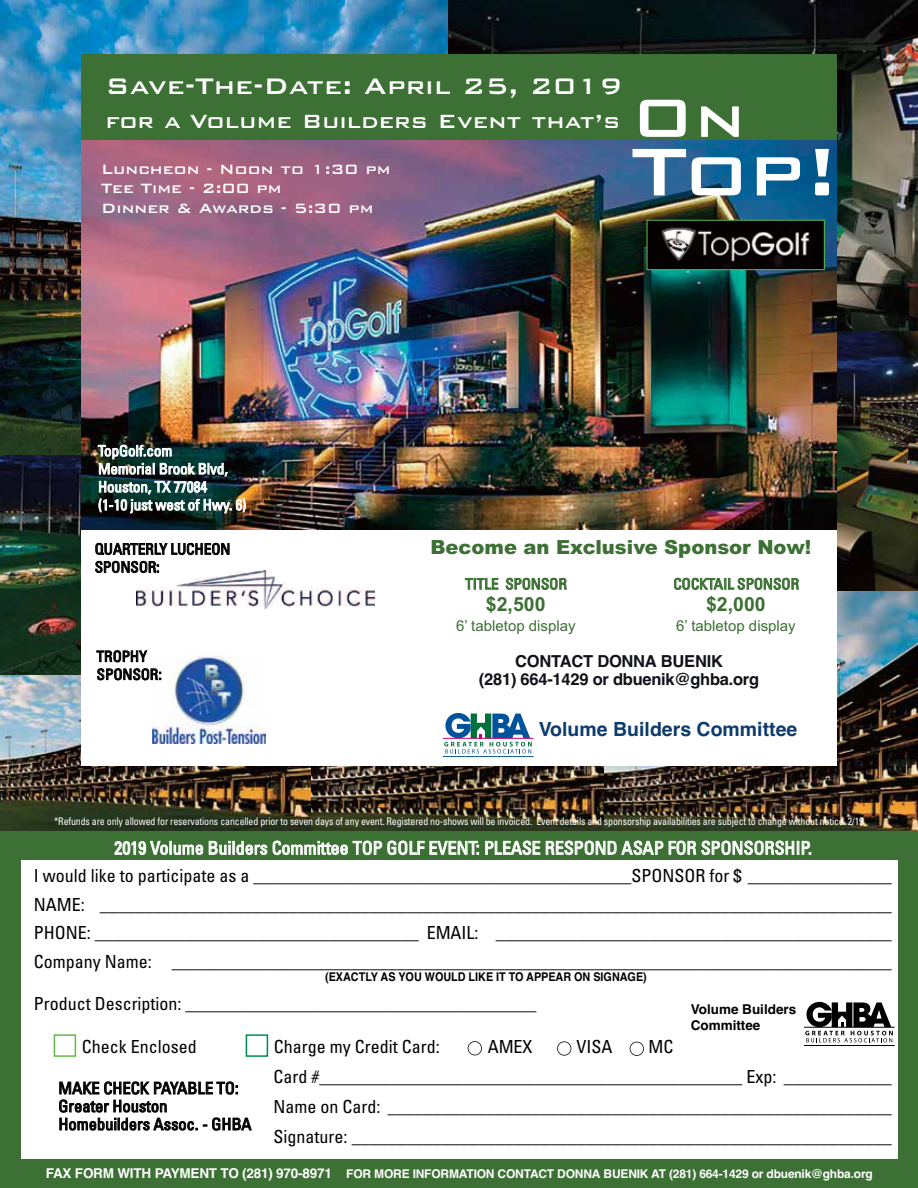
<style>
.page{position:relative;width:918px;height:1188px;background:#fff}
.page>*{position:absolute;margin:0;border:0;box-sizing:border-box;transform-origin:0 0}
.t1{font:500 90px "Bank Gothic BT";color:#fff}
.t2{font:500 72px "Bank Gothic BT";color:#fff}
.t3{font:500 30px "Bank Gothic BT";color:#fff}
.t4{font:500 25.5px "Bank Gothic BT";color:#fff}
.t5{font:900 19.5px "Arial";color:#3c7034}
.t6{font:700 19.5px "Helvetica";color:#0e3c6d}
.t7{font:700 19.5px "Arial";color:#3c7034}
.t8{font:condensed 18px/28.5px "Univers";color:#000;text-align:justify}
.t9{font:condensed 18px "Univers";color:#fff}
.t10{font:500 18px/19.5px "Bank Gothic BT";color:#fff}
.t11{font:condensed 16.5px/18px "Univers";color:#000}
.t12{font:700 16.5px/18px "Helvetica";letter-spacing:-.015em;color:#111219;text-align:center}
.t13{font:condensed 15px/18px "Univers";color:#fff}
.t14{font:condensed 15px/18px "Univers";letter-spacing:-.005em;color:#000}
.t15{font:15px "Arial";color:#3c7034}
.t16{font:condensed 15px "Univers";letter-spacing:-.005em;color:#3c7034}
.t17{font:700 13.5px/16.2px "Helvetica";color:#000}
.t18{font:700 12px "Helvetica";letter-spacing:-.015em;color:#fff}
.t19{font:700 12px "Helvetica";color:#000;scale:.9 1}
.t20{font:condensed 10.5px "Univers";letter-spacing:-.015em;color:#fff;scale:.95 1}
.s1{font-size:13.5px}
</style>
<div class="page">
<img style="left:291px;top:766px;width:313px;height:65px">
<img style="left:0;top:675px;width:310px;height:155px">
<img style="left:0;top:454px;width:81px;height:221px">
<img style="left:604px;top:590px;width:314px;height:241px">
<img style="left:837px;top:331px;width:81px;height:259px">
<div style="left:0;top:831px;width:918px;height:357px;background:#3c7034"></div>
<svg style="left:115px;top:841px;width:88px;height:15px"></svg>
<svg style="left:209px;top:841px;width:58px;height:14px"></svg>
<svg style="left:273px;top:841px;width:206px;height:15px"></svg>
<svg style="left:485px;top:840px;width:55px;height:15px"></svg>
<svg style="left:546px;top:840px;width:265px;height:15px"></svg>
<div style="left:21px;top:861px;width:876px;height:298px;background:#fff"></div>
<svg style="left:59px;top:1081px;width:193px;height:50px"></svg>
<div style="left:468px;top:1041px;width:14px;height:14px;border:2px solid #000;border-radius:50%"></div>
<div style="left:557px;top:1041px;width:14px;height:15px;border:2px solid #000;border-radius:50%"></div>
<div style="left:630px;top:1042px;width:14px;height:14px;border:2px solid #000;border-radius:50%"></div>
<div style="left:54px;top:1034px;width:22px;height:23px;border:2px solid #63bb47"></div>
<div style="left:246px;top:1034px;width:22px;height:23px;border:2px solid #008c4c"></div>
<hr style="left:804px;top:1027px;width:91px;height:1px;background:#000">
<hr style="left:804px;top:1045px;width:91px;height:1px;background:#000">
<svg style="left:805px;top:1002px;width:88px;height:40px"></svg>
<img style="left:0;top:0;width:448px;height:454px">
<img style="left:448px;top:0;width:470px;height:331px">
<div style="left:81px;top:54px;width:756px;height:711px;background:#fff"></div>
<svg style="left:465px;top:578px;width:33px;height:12px"></svg>
<svg style="left:506px;top:578px;width:61px;height:12px"></svg>
<svg style="left:674px;top:577px;width:125px;height:13px"></svg>
<hr style="left:443px;top:738px;width:91px;height:1px;background:#c6006f">
<hr style="left:443px;top:756px;width:91px;height:1px;background:#00539b">
<svg style="left:444px;top:713px;width:88px;height:41px"></svg>
<div style="left:81px;top:54px;width:756px;height:91px;background:#3c7034"></div>
<img style="left:81px;top:140px;width:756px;height:389px">
<img style="left:649px;top:222px;width:174px;height:46px">
<div style="left:647px;top:220px;width:178px;height:50px;border:1px solid #63bb47"></div>
<img style="left:98px;top:445px;width:148px;height:69px">
<img style="left:137px;top:570px;width:238px;height:39px">
<img style="left:153px;top:656px;width:113px;height:87px">
<svg style="left:96px;top:650px;width:51px;height:12px"></svg>
<svg style="left:97px;top:668px;width:64px;height:12px"></svg>
<svg style="left:95px;top:542px;width:135px;height:13px"></svg>
<svg style="left:95px;top:561px;width:64px;height:12px"></svg>
<h3 class="t3" style="left:105px;top:70px;width:519px">Save-The-Date: April 25, 2019</h3>
<h3 class="t4" style="left:105px;top:107px;width:516px">for a Volume Builders Event that’s</h3>
<p class="t10" style="left:101px;top:159px;width:291px">Luncheon - Noon to 1:30 pm<br>Tee Time - 2:00 pm<br>Dinner &amp; Awards - 5:30 pm</p>
<h2 class="t2" style="left:631px;top:79px;width:116px">On</h2>
<h1 class="t1" style="left:631px;top:123px;width:210px">Top!</h1>
<p class="t13" style="left:98px;top:442px;width:150px">TopGolf.com<br>Memorial Brook Blvd,<br>Houston, TX 77084<br>(1-10 just west of Hwy. 6)</p>
<p class="t14" style="left:95px;top:540px;width:137px">QUARTERLY LUCHEON<br>SPONSOR:</p>
<p class="t14" style="left:97px;top:647px;width:67px">TROPHY<br>SPONSOR:</p>
<p class="t5" style="left:430px;top:533px;width:382px">Become an Exclusive Sponsor Now!</p>
<p class="t16" style="left:465px;top:574px;width:103px">TITLE SPONSOR</p>
<p class="t7" style="left:486px;top:591px;width:61px">$2,500</p>
<p class="t15" style="left:456px;top:616px;width:121px">6’ tabletop display</p>
<p class="t16" style="left:673px;top:574px;width:127px">COCKTAIL SPONSOR</p>
<p class="t7" style="left:706px;top:591px;width:61px">$2,000</p>
<p class="t15" style="left:676px;top:616px;width:121px">6’ tabletop display</p>
<p class="t12" style="left:479px;top:653px;width:282px">CONTACT DONNA BUENIK<br>(281) 664-1429 or dbuenik@ghba.org</p>
<p class="t6" style="left:539px;top:714px;width:260px">Volume Builders Committee</p>
<p class="t20" style="left:54px;top:815px;width:854px">*Refunds are only allowed for reservations cancelled prior to seven days of any event. Registered no-shows will be invoiced. Event details and sponsorship availabilities are subject to change without notice. 2/19</p>
<p class="t9" style="left:114px;top:837px;width:699px">2019 Volume Builders Committee TOP GOLF EVENT: PLEASE RESPOND ASAP FOR SPONSORSHIP.</p>
<p class="t8" style="left:34px;top:862px;width:860px">I would like to participate as a __________________________________________SPONSOR for $ ________________ NAME: ________________________________________________________________________________________ PHONE: ____________________________________ EMAIL: ____________________________________________ Company Name: ________________________________________________________________________________</p>
<p class="t19" style="left:325px;top:968px;width:359px">(EXACTLY AS YOU WOULD LIKE IT TO APPEAR ON SIGNAGE)</p>
<p class="t8" style="left:34px;top:989px;width:504px">Product Description: _______________________________________</p>
<p class="t8" style="left:82px;top:1033px;width:116px">Check Enclosed</p>
<p class="t8" style="left:274px;top:1033px;width:167px">Charge my Credit Card:</p>
<p class="t8" style="left:488px;top:1033px;width:46px">AMEX</p>
<p class="t8" style="left:577px;top:1033px;width:37px">VISA</p>
<p class="t17" style="left:691px;top:1001px;width:107px">Volume Builders<br>Committee</p>
<p class="t8" style="left:274px;top:1032px;width:620px;line-height:30px;text-align:left;text-indent:375px">MC<br>Card #_______________________________________________ Exp: ____________ Name on Card: ________________________________________________________ Signature: ____________________________________________________________</p>
<p class="t11" style="left:58px;top:1079px;width:195px">MAKE CHECK PAYABLE TO:<br>Greater Houston<br>Homebuilders Assoc. - GHBA</p>
<p class="t18" style="left:46px;top:1165px;width:829px"><span class="s1">FAX FORM WITH PAYMENT TO (281) 970-8971</span> FOR MORE INFORMATION CONTACT DONNA BUENIK AT (281) 664-1429 or dbuenik@ghba.org</p>
</div>
